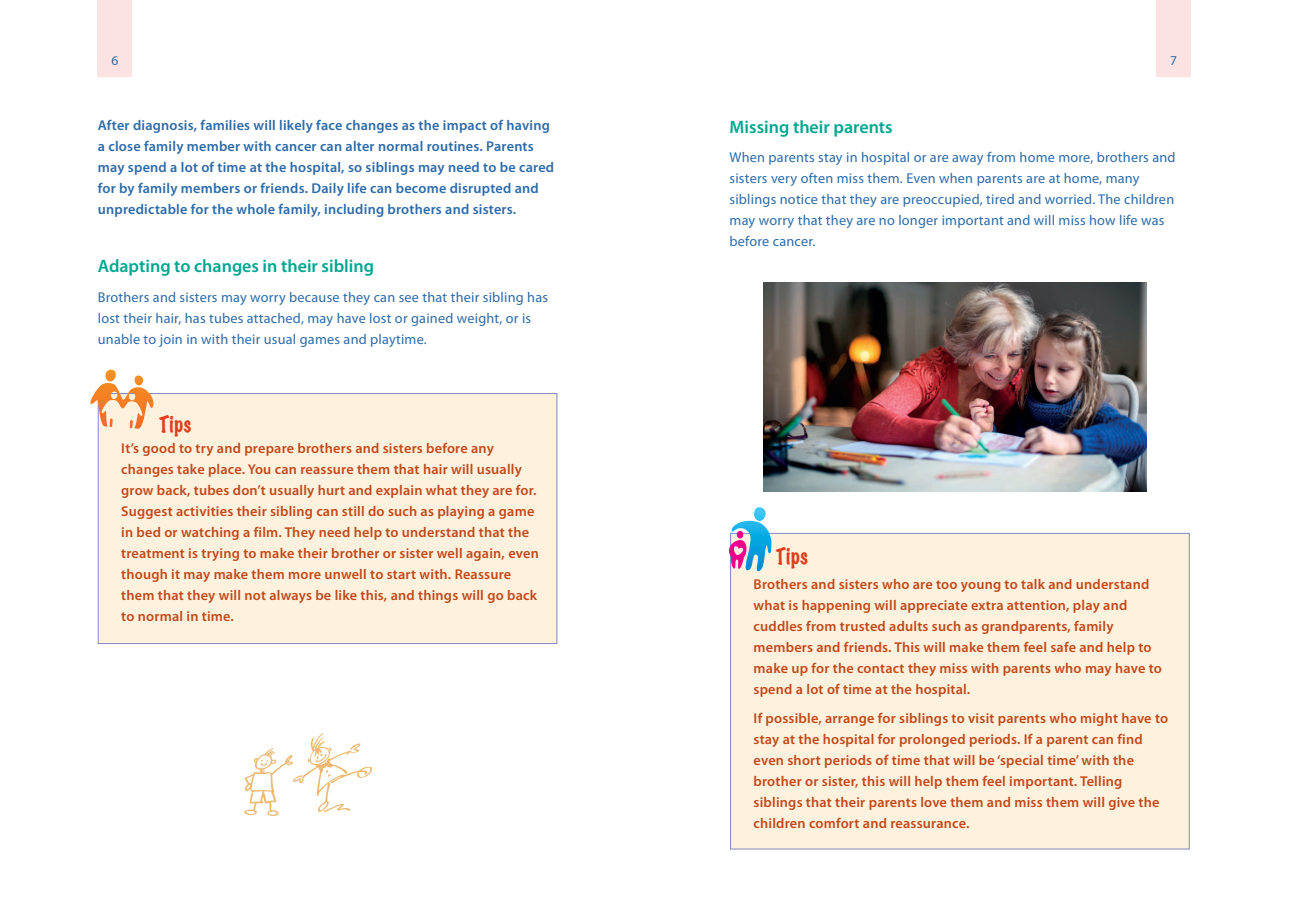
<style>
.page{position:relative;width:1289px;height:919px;background:#fff}
.page>*{position:absolute;margin:0;border:0;box-sizing:border-box;transform-origin:0 0}
.t1{font:100 21px "Marker Felt";letter-spacing:.015em;color:#db3f1e}
.t2{font:600 18px "Myriad Pro";color:#00a790}
.t3{font:600 14.25px/21px "Myriad Pro";letter-spacing:.015em;color:#c34818}
.t4{font:14.25px/21px "Myriad Pro";letter-spacing:.015em;color:#2d6ba9}
.t5{font:600 14.25px/21px "Myriad Pro";letter-spacing:.015em;color:#2d6ba9}
.t6{font:13.5px "Myriad Pro";color:#2d6ba9}
</style>
<div class="page">
<div style="left:98px;top:0;width:34px;height:77px;background:#fce2e3"></div>
<div style="left:1156px;top:0;width:34px;height:77px;background:#fce2e3"></div>
<div style="left:99px;top:394px;width:457px;height:249px;background:#fef2df"></div>
<div style="left:98px;top:393px;width:459px;height:251px;border:1px solid #7f87c2"></div>
<div style="left:731px;top:533px;width:457px;height:315px;background:#fef2df"></div>
<div style="left:730px;top:533px;width:459px;height:316px;border:1px solid #7f87c2"></div>
<img style="left:763px;top:282px;width:383px;height:209px">
<svg style="left:728px;top:507px;width:43px;height:65px"></svg>
<svg style="left:90px;top:369px;width:64px;height:60px"></svg>
<p class="t6" style="left:111px;top:56px;width:8px">6</p>
<p class="t6" style="left:1170px;top:56px;width:8px">7</p>
<p class="t5" style="left:98px;top:116px;width:458px">After diagnosis, families will likely face changes as the impact of having a close family member with cancer can alter normal routines. Parents may spend a lot of time at the hospital, so siblings may need to be cared for by family members or friends. Daily life can become disrupted and unpredictable for the whole family, including brothers and sisters.</p>
<p class="t2" style="left:98px;top:259px;width:278px">Adapting to changes in their sibling</p>
<p class="t4" style="left:98px;top:288px;width:452px">Brothers and sisters may worry because they can see that their sibling has lost their hair, has tubes attached, may have lost or gained weight, or is unable to join in with their usual games and playtime.</p>
<h1 class="t1" style="left:159px;top:414px;width:34px">Tips</h1>
<p class="t3" style="left:121px;top:439px;width:419px">It’s good to try and prepare brothers and sisters before any changes take place. You can reassure them that hair will usually grow back, tubes don’t usually hurt and explain what they are for.<br>Suggest activities their sibling can still do such as playing a game in bed or watching a film. They need help to understand that the treatment is trying to make their brother or sister well again, even though it may make them more unwell to start with. Reassure them that they will not always be like this, and things will go back to normal in time.</p>
<p class="t2" style="left:729px;top:120px;width:165px">Missing their parents</p>
<p class="t4" style="left:729px;top:148px;width:447px">When parents stay in hospital or are away from home more, brothers and sisters very often miss them. Even when parents are at home, many siblings notice that they are preoccupied, tired and worried. The children may worry that they are no longer important and will miss how life was before cancer.</p>
<h1 class="t1" style="left:775px;top:545px;width:34px">Tips</h1>
<p class="t3" style="left:753px;top:574px;width:410px">Brothers and sisters who are too young to talk and understand what is happening will appreciate extra attention, play and cuddles from trusted adults such as grandparents, family members and friends. This will make them feel safe and help to make up for the contact they miss with parents who may have to spend a lot of time at the hospital.</p>
<p class="t3" style="left:753px;top:709px;width:416px">If possible, arrange for siblings to visit parents who might have to stay at the hospital for prolonged periods. If a parent can find even short periods of time that will be ‘special time’ with the brother or sister, this will help them feel important. Telling siblings that their parents love them and miss them will give the children comfort and reassurance.</p>
</div>
